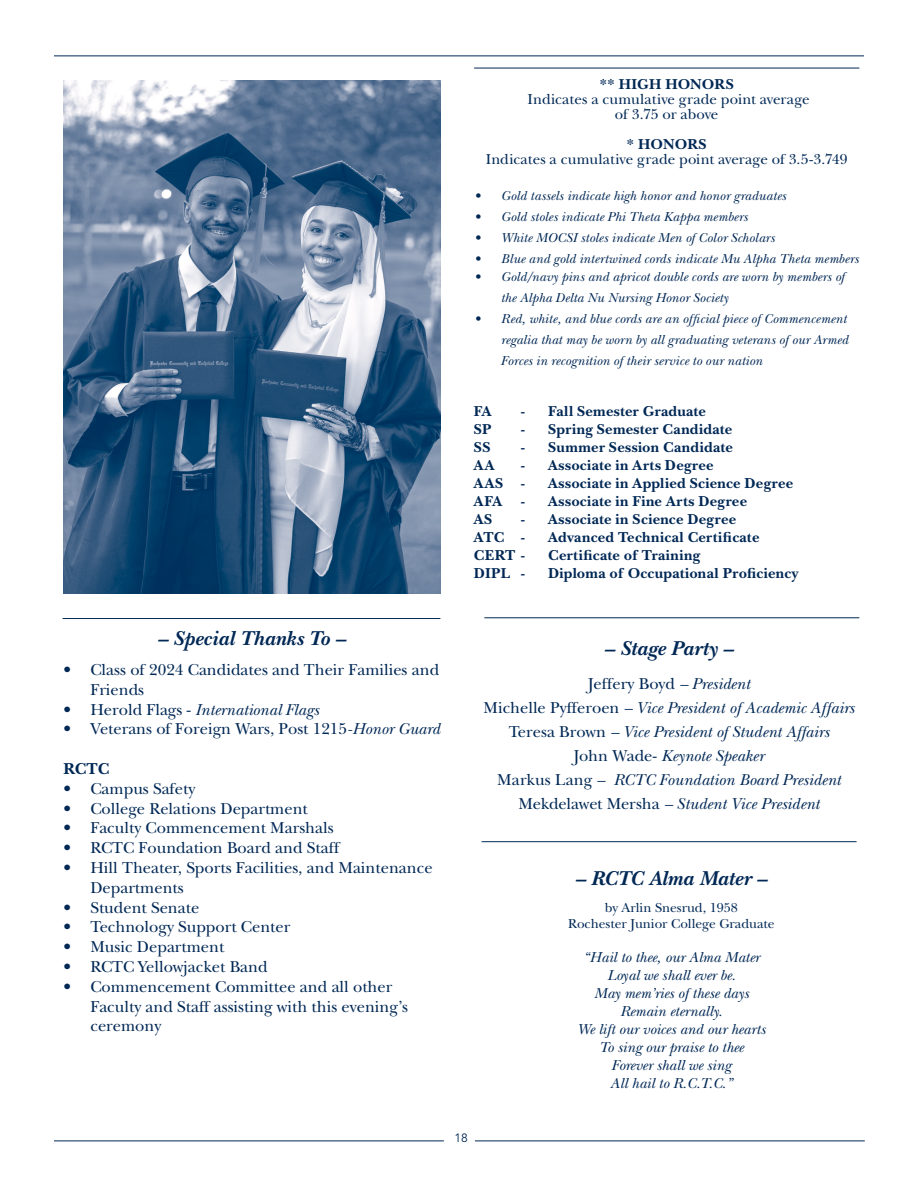
<style>
.page{position:relative;width:918px;height:1188px;background:#fff}
.page>*{position:absolute;margin:0;border:0;box-sizing:border-box;transform-origin:0 0}
.t1{font:italic 700 21px "New Baskerville Std";letter-spacing:.01em;color:#002855}
.t2{font:16.5px/19.8px "New Baskerville Std";color:#002855}
.t3{font:italic 16.5px "New Baskerville Std";color:#002855}
.t4{font:700 16.5px "New Baskerville Std";color:#002855}
.heading_1{font:700 15px "New Baskerville Std";letter-spacing:.015em;color:#002855}
.t5{font:italic 15px "New Baskerville Std";color:#002855}
.t6{font:15px/15px "New Baskerville Std";letter-spacing:.005em;color:#002855;text-align:center}
.t7{font:italic 13.5px/21px "New Baskerville Std";letter-spacing:.01em;color:#002855}
.t8{font:13.5px "New Baskerville Std";color:#002855}
.t9{font:12px "Avenir LT Std";color:#002855}
.s1{font-style:normal}
.s2{font-style:italic}
</style>
<div class="page">
<hr style="left:54px;top:1141px;width:390px;height:1px;background:#002855">
<hr style="left:475px;top:1141px;width:390px;height:1px;background:#002855">
<hr style="left:54px;top:56px;width:810px;height:1px;background:#002855">
<hr style="left:474px;top:68px;width:385px;height:1px;background:#002855">
<hr style="left:63px;top:618px;width:377px;height:1px;background:#002855">
<hr style="left:482px;top:841px;width:375px;height:1px;background:#002855">
<img style="left:63px;top:80px;width:377px;height:514px">
<hr style="left:484px;top:617px;width:375px;height:1px;background:#002855">
<p class="heading_1" style="left:599px;top:75px;width:136px">** HIGH HONORS</p>
<p class="t6" style="left:528px;top:92px;width:284px">Indicates a cumulative grade point average of 3.75 or above</p>
<p class="heading_1" style="left:627px;top:135px;width:82px">* HONORS</p>
<p class="t6" style="left:486px;top:152px;width:363px">Indicates a cumulative grade point average of 3.5-3.749</p>
<p class="t7" style="left:474px;top:185px;width:314px">• Gold tassels indicate high honor and honor graduates</p>
<p class="t7" style="left:474px;top:206px;width:275px">• Gold stoles indicate Phi Theta Kappa members</p>
<p class="t7" style="left:474px;top:227px;width:302px">• White MOCSI stoles indicate Men of Color Scholars</p>
<p class="t7" style="left:474px;top:248px;width:386px">• Blue and gold intertwined cords indicate Mu Alpha Theta members</p>
<p class="t7" style="left:501px;top:266px;width:345px;text-indent:-27px">• Gold/navy pins and apricot double cords are worn by members of the Alpha Delta Nu Nursing Honor Society</p>
<p class="t7" style="left:501px;top:308px;width:349px;text-indent:-27px">• Red, white, and blue cords are an official piece of Commencement regalia that may be worn by all graduating veterans of our Armed<br>Forces in recognition of their service to our nation</p>
<p class="heading_1" style="left:474px;top:402px;width:19px">FA</p>
<p class="heading_1" style="left:521px;top:402px;width:186px">- Fall Semester Graduate</p>
<p class="heading_1" style="left:474px;top:420px;width:19px">SP</p>
<p class="heading_1" style="left:521px;top:420px;width:213px">- Spring Semester Candidate</p>
<p class="heading_1" style="left:474px;top:438px;width:18px">SS</p>
<p class="heading_1" style="left:521px;top:438px;width:213px">- Summer Session Candidate</p>
<p class="heading_1" style="left:474px;top:456px;width:22px">AA</p>
<p class="heading_1" style="left:521px;top:456px;width:194px">- Associate in Arts Degree</p>
<p class="heading_1" style="left:474px;top:474px;width:52px">AAS -</p>
<p class="heading_1" style="left:548px;top:474px;width:247px">Associate in Applied Science Degree</p>
<p class="heading_1" style="left:474px;top:492px;width:30px">AFA</p>
<p class="heading_1" style="left:521px;top:492px;width:228px">- Associate in Fine Arts Degree</p>
<p class="heading_1" style="left:474px;top:510px;width:20px">AS</p>
<p class="heading_1" style="left:521px;top:510px;width:217px">- Associate in Science Degree</p>
<p class="heading_1" style="left:474px;top:528px;width:52px">ATC -</p>
<p class="heading_1" style="left:548px;top:528px;width:213px">Advanced Technical Certificate</p>
<p class="heading_1" style="left:474px;top:546px;width:52px">CERT -</p>
<p class="heading_1" style="left:548px;top:546px;width:154px">Certificate of Training</p>
<p class="heading_1" style="left:474px;top:564px;width:52px">DIPL -</p>
<p class="heading_1" style="left:548px;top:564px;width:252px">Diploma of Occupational Proficiency</p>
<p class="t1" style="left:158px;top:626px;width:190px">– Special Thanks To –</p>
<p class="t2" style="left:90px;top:660px;width:350px;text-indent:-27px">• Class of 2024 Candidates and Their Families and<br>Friends</p>
<p class="t3" style="left:63px;top:700px;width:257px"><span class="s1">• Herold Flags -</span> International Flags</p>
<p class="t2" style="left:63px;top:719px;width:378px">• Veterans of Foreign Wars, Post 1215<span class="s2">-Honor Guard</span></p>
<p class="t4" style="left:63px;top:759px;width:47px">RCTC</p>
<p class="t2" style="left:63px;top:779px;width:133px">• Campus Safety</p>
<p class="t2" style="left:63px;top:798px;width:246px">• College Relations Department</p>
<p class="t2" style="left:63px;top:818px;width:272px">• Faculty Commencement Marshals</p>
<p class="t2" style="left:63px;top:838px;width:277px">• RCTC Foundation Board and Staff</p>
<p class="t2" style="left:90px;top:858px;width:344px;text-indent:-27px">• Hill Theater, Sports Facilities, and Maintenance<br>Departments</p>
<p class="t2" style="left:63px;top:897px;width:137px">• Student Senate</p>
<p class="t2" style="left:63px;top:917px;width:228px">• Technology Support Center</p>
<p class="t2" style="left:63px;top:937px;width:162px">• Music Department</p>
<p class="t2" style="left:63px;top:957px;width:206px">• RCTC Yellowjacket Band</p>
<p class="t2" style="left:90px;top:977px;width:319px;text-indent:-27px">• Commencement Committee and all other<br>Faculty and Staff assisting with this evening’s ceremony</p>
<p class="t1" style="left:605px;top:636px;width:131px">– Stage Party –</p>
<p class="t2" style="left:588px;top:674px;width:164px">Jeffery Boyd <span class="s2">– President</span></p>
<p class="t3" style="left:484px;top:698px;width:373px"><span class="s1">Michelle Pyfferoen</span> – Vice President of Academic Affairs</p>
<p class="t3" style="left:509px;top:722px;width:322px"><span class="s1">Teresa Brown</span> – Vice President of Student Affairs</p>
<p class="t3" style="left:574px;top:746px;width:192px"><span class="s1">John Wade-</span> Keynote Speaker</p>
<p class="t3" style="left:497px;top:770px;width:345px"><span class="s1">Markus Lang</span> – RCTC Foundation Board President</p>
<p class="t3" style="left:519px;top:794px;width:302px"><span class="s1">Mekdelawet Mersha</span> – Student Vice President</p>
<p class="t1" style="left:575px;top:866px;width:194px">– RCTC Alma Mater –</p>
<p class="t8" style="left:605px;top:900px;width:135px">by Arlin Snesrud, 1958</p>
<p class="t8" style="left:568px;top:916px;width:208px">Rochester Junior College Graduate</p>
<p class="t5" style="left:583px;top:949px;width:178px">“Hail to thee, our Alma Mater</p>
<p class="t5" style="left:607px;top:967px;width:130px">Loyal we shall ever be.</p>
<p class="t5" style="left:594px;top:985px;width:157px">May mem’ries of these days</p>
<p class="t5" style="left:620px;top:1003px;width:104px">Remain eternally.</p>
<p class="t5" style="left:577px;top:1021px;width:190px">We lift our voices and our hearts</p>
<p class="t5" style="left:599px;top:1039px;width:146px">To sing our praise to thee</p>
<p class="t5" style="left:612px;top:1057px;width:121px">Forever shall we sing</p>
<p class="t5" style="left:610px;top:1075px;width:124px">All hail to R.C.T.C.”</p>
<p class="t9" style="left:454px;top:1131px;width:15px">18</p>
</div>
